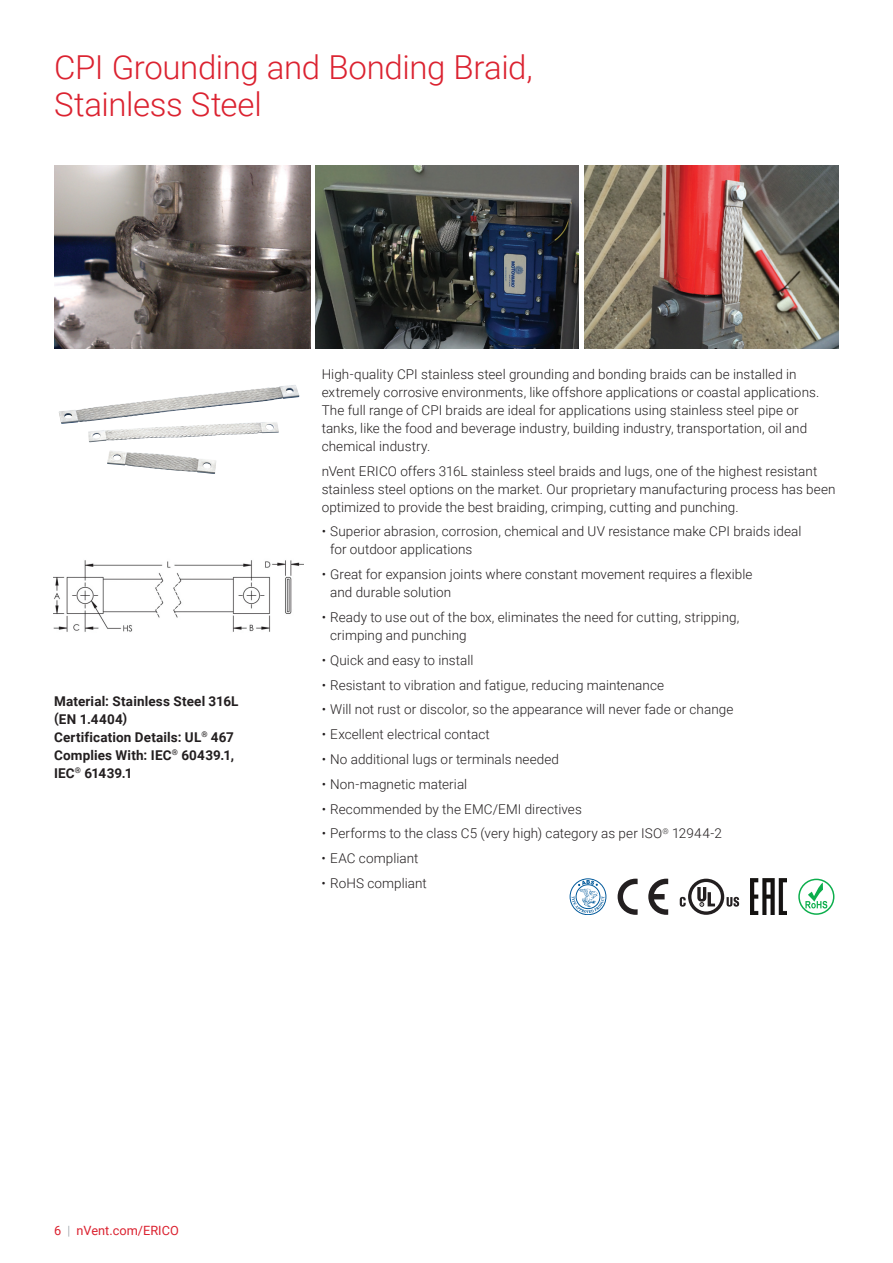
<style>
.page{position:relative;width:893px;height:1263px;background:#fff}
.page>*{position:absolute;margin:0;border:0;box-sizing:border-box;transform-origin:0 0}
.t1{font:300 33px/37.5px "Roboto";letter-spacing:-.01em;color:#db2230}
.t2{font:300 13.5px/18px "Roboto";letter-spacing:.005em;color:#231f20}
.t3{font:700 13.5px/18px "Roboto";letter-spacing:.015em;color:#231f20}
.t4{font:12.75px "Roboto";color:#db2230}
.s1{font-weight:300;color:#8f959e}
</style>
<div class="page">
<img style="left:54px;top:166px;width:257px;height:183px">
<img style="left:316px;top:166px;width:262px;height:183px">
<img style="left:584px;top:166px;width:255px;height:183px">
<img style="left:54px;top:560px;width:250px;height:72px">
<img style="left:59px;top:385px;width:235px;height:39px">
<div style="left:570px;top:879px;width:36px;height:36px;border:1px solid #00599b;border-radius:50%"></div>
<svg style="left:572px;top:880px;width:32px;height:33px"></svg>
<svg style="left:648px;top:879px;width:20px;height:36px"></svg>
<svg style="left:618px;top:879px;width:20px;height:36px"></svg>
<svg style="left:680px;top:879px;width:59px;height:36px"></svg>
<img style="left:751px;top:879px;width:36px;height:36px">
<svg style="left:798px;top:879px;width:36px;height:36px"></svg>
<h1 class="t1" style="left:54px;top:47px;width:480px">CPI Grounding and Bonding Braid,<br>Stainless Steel</h1>
<p class="t3" style="left:54px;top:691px;width:186px">Material: Stainless Steel 316L (EN 1.4404)<br>Certification Details: UL<sup>®</sup> 467<br>Complies With: IEC<sup>®</sup> 60439.1,<br>IEC<sup>®</sup> 61439.1</p>
<p class="t2" style="left:322px;top:364px;width:499px">High-quality CPI stainless steel grounding and bonding braids can be installed in extremely corrosive environments, like offshore applications or coastal applications.<br>The full range of CPI braids are ideal for applications using stainless steel pipe or tanks, like the food and beverage industry, building industry, transportation, oil and chemical industry.</p>
<p class="t2" style="left:322px;top:461px;width:515px">nVent ERICO offers 316L stainless steel braids and lugs, one of the highest resistant stainless steel options on the market. Our proprietary manufacturing process has been optimized to provide the best braiding, crimping, cutting and punching.</p>
<p class="t2" style="left:330px;top:522px;width:473px;text-indent:-9px">• Superior abrasion, corrosion, chemical and UV resistance make CPI braids ideal for outdoor applications</p>
<p class="t2" style="left:330px;top:565px;width:424px;text-indent:-9px">• Great for expansion joints where constant movement requires a flexible and durable solution</p>
<p class="t2" style="left:330px;top:608px;width:411px;text-indent:-9px">• Ready to use out of the box, eliminates the need for cutting, stripping, crimping and punching</p>
<p class="t2" style="left:322px;top:650px;width:153px">• Quick and easy to install</p>
<p class="t2" style="left:322px;top:675px;width:344px">• Resistant to vibration and fatigue, reducing maintenance</p>
<p class="t2" style="left:322px;top:700px;width:413px">• Will not rust or discolor, so the appearance will never fade or change</p>
<p class="t2" style="left:322px;top:725px;width:170px">• Excellent electrical contact</p>
<p class="t2" style="left:322px;top:750px;width:239px">• No additional lugs or terminals needed</p>
<p class="t2" style="left:322px;top:774px;width:147px">• Non-magnetic material</p>
<p class="t2" style="left:322px;top:799px;width:262px">• Recommended by the EMC/EMI directives</p>
<p class="t2" style="left:322px;top:824px;width:402px">• Performs to the class C5 (very high) category as per ISO<sup>®</sup> 12944-2</p>
<p class="t2" style="left:322px;top:849px;width:98px">• EAC compliant</p>
<p class="t2" style="left:322px;top:874px;width:107px">• RoHS compliant</p>
<p class="t4" style="left:54px;top:1221px;width:126px">6 <span class="s1">|</span> nVent.com/ERICO</p>
</div>
